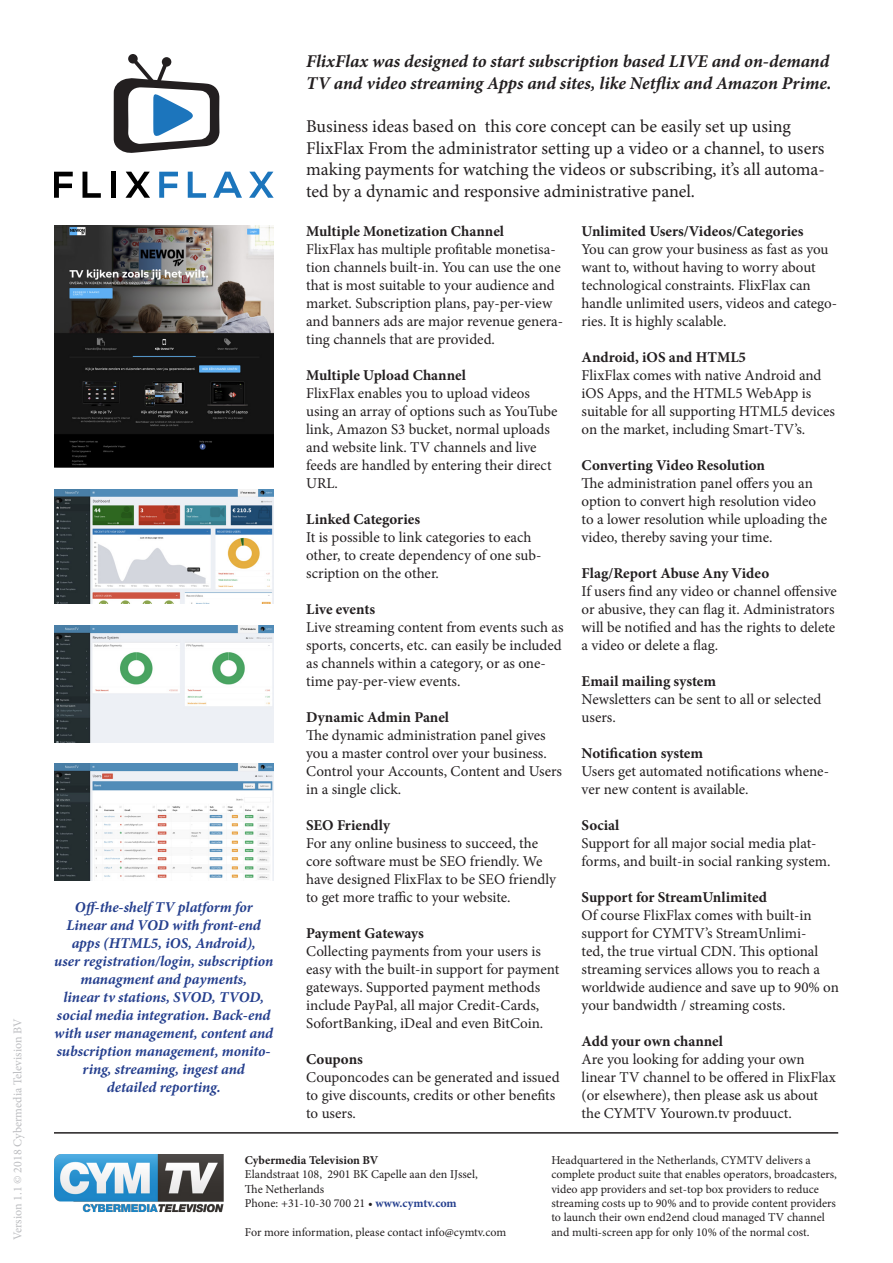
<style>
.page{position:relative;width:893px;height:1263px;background:#fff}
.page>*{position:absolute;margin:0;border:0;box-sizing:border-box;transform-origin:0 0}
.t1{font:18px/21.6px "Minion Pro";color:#231f20}
.t2{font:italic 700 18px/21.6px "Minion Pro";color:#231f20}
.t3{font:15px/18px "Minion Pro";color:#231f20}
.t4{font:700 15px "Minion Pro";color:#231f20}
.t5{font:italic 700 15px/18px "Minion Pro";letter-spacing:-.005em;color:#253f8e;text-align:center}
.t6{font:12px/14.4px "Minion Pro";letter-spacing:-.005em;color:#231f20}
.t7{font:12px "Minion Pro";color:#bcbdc0}
.t8{font:700 12px "Minion Pro";color:#231f20}
.s1{font-weight:700;color:#253f8e}
</style>
<div class="page">
<svg style="left:54px;top:172px;width:19px;height:26px"></svg>
<svg style="left:83px;top:172px;width:18px;height:26px"></svg>
<div style="left:111px;top:172px;width:5px;height:26px;background:#000"></div>
<svg style="left:126px;top:172px;width:24px;height:26px"></svg>
<svg style="left:159px;top:172px;width:19px;height:26px"></svg>
<svg style="left:188px;top:172px;width:18px;height:26px"></svg>
<svg style="left:213px;top:172px;width:29px;height:26px"></svg>
<svg style="left:249px;top:172px;width:25px;height:26px"></svg>
<svg style="left:114px;top:54px;width:106px;height:99px"></svg>
<img style="left:54px;top:1155px;width:169px;height:58px">
<img style="left:54px;top:225px;width:220px;height:243px">
<img style="left:54px;top:489px;width:220px;height:115px">
<img style="left:54px;top:625px;width:220px;height:117px">
<img style="left:54px;top:763px;width:220px;height:117px">
<hr style="left:54px;top:1132px;width:784px;height:1px;background:#231f20">
<p class="t7" style="left:10px;top:1240px;width:223px;rotate:-90deg">Version 1.1 © 2018 Cybermedia Television BV</p>
<p class="t5" style="left:75px;top:898px;width:179px">Off-the-shelf TV platform for</p>
<p class="t5" style="left:67px;top:916px;width:196px">Linear and VOD with front-end apps (HTML5, iOS, Android),</p>
<p class="t5" style="left:54px;top:952px;width:221px">user registration/login, subscription managment and payments,</p>
<p class="t5" style="left:54px;top:988px;width:221px">linear tv stations, SVOD, TVOD, social media integration. Back-end with user management, content and subscription management, monito&shy;ring, streaming, ingest and<br>detailed reporting.</p>
<p class="t2" style="left:306px;top:50px;width:527px">FlixFlax was designed to start subscription based LIVE and on-demand<br>TV and video streaming Apps and sites, like Netflix and Amazon Prime.</p>
<p class="t1" style="left:306px;top:115px;width:520px">Business ideas based on this core concept can be easily set up using FlixFlax From the administrator setting up a video or a channel, to users making payments for watching the videos or subscribing, it’s all automa&shy;ted by a dynamic and responsive administrative panel.</p>
<p class="t4" style="left:306px;top:221px;width:199px">Multiple Monetization Channel</p>
<p class="t3" style="left:306px;top:241px;width:259px">FlixFlax has multiple profitable monetisa&shy;tion channels built-in. You can use the one that is most suitable to your audience and market. Subscription plans, pay-per-view and banners ads are major revenue genera&shy;ting channels that are provided.</p>
<p class="t4" style="left:306px;top:365px;width:161px">Multiple Upload Channel</p>
<p class="t3" style="left:306px;top:385px;width:253px">FlixFlax enables you to upload videos using an array of options such as YouTube link, Amazon S3 bucket, normal uploads and website link. TV channels and live feeds are handled by entering their direct URL.</p>
<p class="t4" style="left:306px;top:509px;width:115px">Linked Categories</p>
<p class="t3" style="left:306px;top:529px;width:237px">It is possible to link categories to each other, to create dependency of one sub&shy;scription on the other.</p>
<p class="t4" style="left:306px;top:599px;width:71px">Live events</p>
<p class="t3" style="left:306px;top:619px;width:259px">Live streaming content from events such as sports, concerts, etc. can easily be included as channels within a category, or as one&shy;time pay-per-view events.</p>
<p class="t4" style="left:306px;top:707px;width:144px">Dynamic Admin Panel</p>
<p class="t3" style="left:306px;top:727px;width:257px">The dynamic administration panel gives you a master control over your business.<br>Control your Accounts, Content and Users in a single click.</p>
<p class="t4" style="left:306px;top:815px;width:85px">SEO Friendly</p>
<p class="t3" style="left:306px;top:835px;width:251px">For any online business to succeed, the core software must be SEO friendly. We have designed FlixFlax to be SEO friendly to get more traffic to your website.</p>
<p class="t4" style="left:306px;top:923px;width:119px">Payment Gateways</p>
<p class="t3" style="left:306px;top:943px;width:255px">Collecting payments from your users is easy with the built-in support for payment gateways. Supported payment methods include PayPal, all major Credit-Cards, SofortBanking, iDeal and even BitCoin.</p>
<p class="t4" style="left:306px;top:1049px;width:58px">Coupons</p>
<p class="t3" style="left:306px;top:1069px;width:255px">Couponcodes can be generated and issued to give discounts, credits or other benefits to users.</p>
<p class="t4" style="left:582px;top:221px;width:223px">Unlimited Users/Videos/Categories</p>
<p class="t3" style="left:582px;top:241px;width:257px">You can grow your business as fast as you want to, without having to worry about technological constraints. FlixFlax can handle unlimited users, videos and catego&shy;ries. It is highly scalable.</p>
<p class="t4" style="left:582px;top:347px;width:166px">Android, iOS and HTML5</p>
<p class="t3" style="left:582px;top:367px;width:255px">FlixFlax comes with native Android and iOS Apps, and the HTML5 WebApp is suitable for all supporting HTML5 devices on the market, including Smart-TV’s.</p>
<p class="t4" style="left:582px;top:455px;width:185px">Converting Video Resolution</p>
<p class="t3" style="left:582px;top:475px;width:247px">The administration panel offers you an option to convert high resolution video to a lower resolution while uploading the video, thereby saving your time.</p>
<p class="t4" style="left:582px;top:563px;width:189px">Flag/Report Abuse Any Video</p>
<p class="t3" style="left:582px;top:583px;width:257px">If users find any video or channel offensive or abusive, they can flag it. Administrators will be notified and has the rights to delete a video or delete a flag.</p>
<p class="t4" style="left:582px;top:671px;width:136px">Email mailing system</p>
<p class="t3" style="left:582px;top:691px;width:241px">Newsletters can be sent to all or selected users.</p>
<p class="t4" style="left:582px;top:743px;width:123px">Notification system</p>
<p class="t3" style="left:582px;top:763px;width:249px">Users get automated notifications whene&shy;ver new content is available.</p>
<p class="t4" style="left:582px;top:815px;width:39px">Social</p>
<p class="t3" style="left:582px;top:835px;width:250px">Support for all major social media plat&shy;forms, and built-in social ranking system.</p>
<p class="t4" style="left:582px;top:887px;width:187px">Support for StreamUnlimited</p>
<p class="t3" style="left:582px;top:907px;width:259px">Of course FlixFlax comes with built-in support for CYMTV’s StreamUnlimi-<br>ted, the true virtual CDN. This optional streaming services allows you to reach a worldwide audience and save up to 90% on your bandwidth / streaming costs.</p>
<p class="t4" style="left:582px;top:1031px;width:143px">Add your own channel</p>
<p class="t3" style="left:582px;top:1051px;width:256px">Are you looking for adding your own linear TV channel to be offered in FlixFlax (or elsewhere), then please ask us about the CYMTV Yourown.tv produuct.</p>
<p class="t8" style="left:245px;top:1151px;width:135px">Cybermedia Television BV</p>
<p class="t6" style="left:245px;top:1167px;width:234px">Elandstraat 108, 2901 BK Capelle aan den IJssel,<br>The Netherlands<br>Phone: +31-10-30 700 21 • <span class="s1">www.cymtv.com</span></p>
<p class="t6" style="left:245px;top:1225px;width:263px">For more information, please contact info@cymtv.com</p>
<p class="t6" style="left:551px;top:1153px;width:287px">Headquartered in the Netherlands, CYMTV delivers a complete product suite that enables operators, broadcasters, video app providers and set-top box providers to reduce streaming costs up to 90% and to provide content providers to launch their own end2end cloud managed TV channel and multi-screen app for only 10% of the normal cost.</p>
</div>
